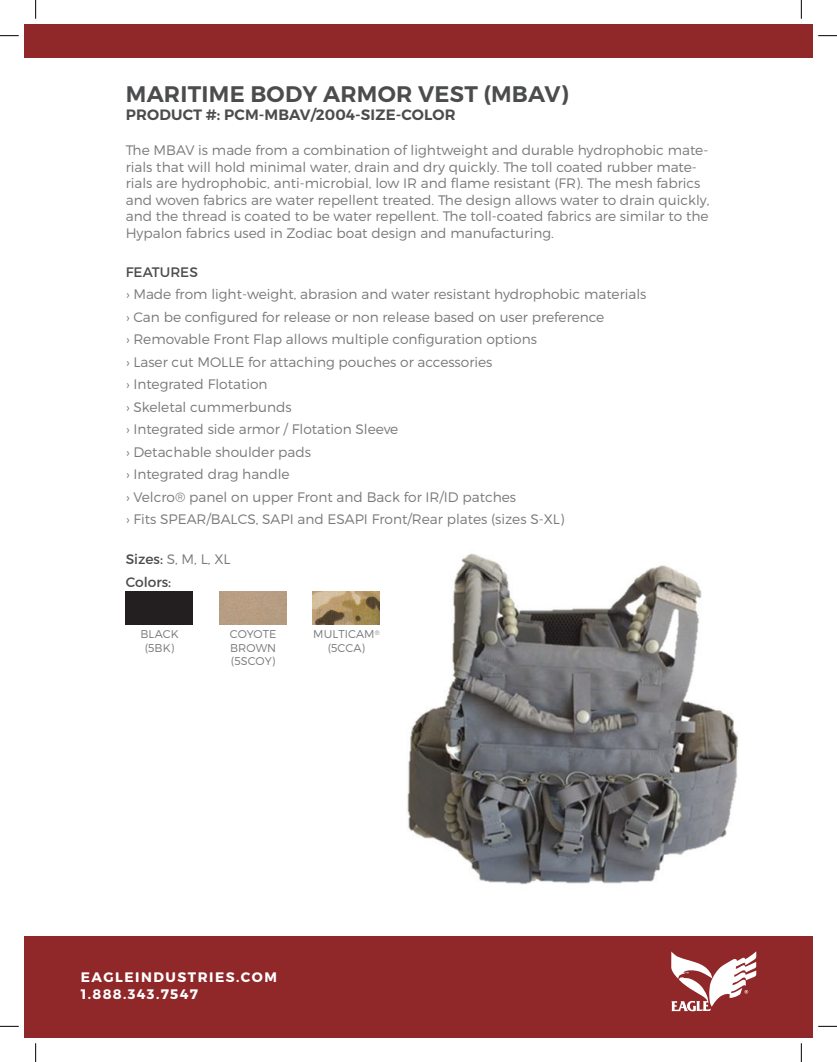
<style>
.page{position:relative;width:837px;height:1062px;background:#fff}
.page>*{position:absolute;margin:0;border:0;box-sizing:border-box;transform-origin:0 0}
.t1{font:600 22.5px "Montserrat";letter-spacing:.01em;color:#4b4c4d}
.t2{font:600 15px "Montserrat";letter-spacing:.01em;color:#4b4c4d}
.t3{font:300 13.75px/22.5px "Montserrat";color:#76787b}
.t4{font:700 13.75px/16.5px "Montserrat";letter-spacing:.11em;color:#fff}
.t5{font:13.75px/22.5px "Montserrat";color:#4b4c4d}
.t6{font:300 11.25px/13.5px "Montserrat";color:#76787b;text-align:center}
.s1{font-weight:300;color:#76787b}
</style>
<div class="page">
<div style="left:24px;top:936px;width:788px;height:101px;background:#902729"></div>
<div style="left:24px;top:24px;width:788px;height:34px;background:#902729"></div>
<svg style="left:671px;top:951px;width:85px;height:60px"></svg>
<img style="left:407px;top:553px;width:331px;height:332px">
<div style="left:125px;top:591px;width:68px;height:33px;background:#231f20"></div>
<img style="left:312px;top:591px;width:68px;height:33px">
<svg style="left:0;top:35px;width:19px;height:1px"></svg>
<svg style="left:818px;top:35px;width:18px;height:1px"></svg>
<svg style="left:0;top:1025px;width:19px;height:1px"></svg>
<svg style="left:818px;top:1025px;width:18px;height:1px"></svg>
<svg style="left:35px;top:0;width:1px;height:19px"></svg>
<svg style="left:35px;top:1043px;width:1px;height:18px"></svg>
<svg style="left:800px;top:0;width:1px;height:19px"></svg>
<svg style="left:800px;top:1043px;width:1px;height:18px"></svg>
<h1 class="t1" style="left:126px;top:80px;width:444px">MARITIME BODY ARMOR VEST (MBAV)</h1>
<p class="t2" style="left:126px;top:106px;width:331px">PRODUCT #: PCM-MBAV/2004-SIZE-COLOR</p>
<p class="t3" style="left:126px;top:142px;width:585px;line-height:16.5px">The MBAV is made from a combination of lightweight and durable hydrophobic mate&shy;rials that will hold minimal water, drain and dry quickly. The toll coated rubber mate&shy;rials are hydrophobic, anti-microbial, low IR and flame resistant (FR). The mesh fabrics and woven fabrics are water repellent treated. The design allows water to drain quickly, and the thread is coated to be water repellent. The toll-coated fabrics are similar to the Hypalon fabrics used in Zodiac boat design and manufacturing.</p>
<p class="t5" style="left:126px;top:260px;width:74px">FEATURES</p>
<p class="t3" style="left:126px;top:283px;width:522px">› Made from light-weight, abrasion and water resistant hydrophobic materials › Can be configured for release or non release based on user preference<br>› Removable Front Flap allows multiple configuration options<br>› Laser cut MOLLE for attaching pouches or accessories<br>› Integrated Flotation<br>› Skeletal cummerbunds<br>› Integrated side armor / Flotation Sleeve<br>› Detachable shoulder pads<br>› Integrated drag handle<br>› Velcro® panel on upper Front and Back for IR/ID patches<br>› Fits SPEAR/BALCS, SAPI and ESAPI Front/Rear plates (sizes S-XL)</p>
<p class="t5" style="left:126px;top:548px;width:106px">Sizes: <span class="s1">S, M, L, XL<br></span>Colors:</p>
<p class="t6" style="left:140px;top:627px;width:40px">BLACK (5BK)</p>
<p class="t6" style="left:230px;top:627px;width:48px;text-align:justify">COYOTE BROWN (5SCOY)</p>
<p class="t6" style="left:313px;top:627px;width:68px">MULTICAM<sup>® </sup>(5CCA)</p>
<p class="t4" style="left:81px;top:968px;width:198px">EAGLEINDUSTRIES.COM<br>1.888.343.7547</p>
</div>
